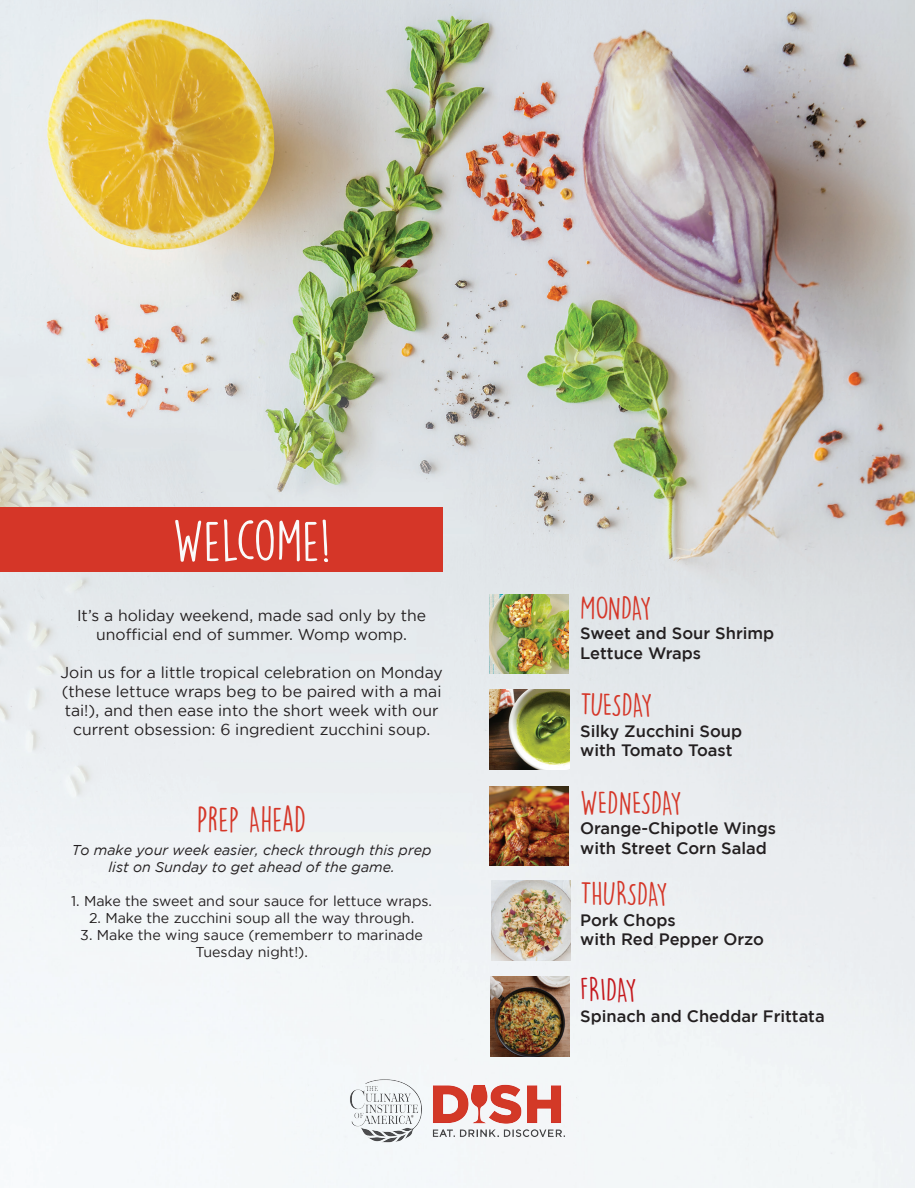
<style>
.page{position:relative;width:918px;height:1188px;background:#fff}
.page>*{position:absolute;margin:0;border:0;box-sizing:border-box;transform-origin:0 0}
.t1{font:52.5px "DK Lemon Yellow Sun";color:#fafafa}
.t2{font:31.5px "DK Lemon Yellow Sun";color:#d53628}
.t3{font:30px "DK Lemon Yellow Sun";letter-spacing:-.02em;color:#d53628}
.t4{font:30px "DK Lemon Yellow Sun";color:#d53628}
.t5{font:30px "DK Lemon Yellow Sun";letter-spacing:-.04em;color:#d53628}
.t6{font:30px "DK Lemon Yellow Sun";color:#c5191e}
.t7{font:500 16.5px/19.5px "Gotham";color:#231f20}
.t8{font:15.75px/18.9px "Gotham";color:#231f20;text-align:center}
.t9{font:14.25px/17.1px "Gotham";color:#231f20;text-align:center}
.t10{font:italic 14.25px/17.1px "Gotham";color:#231f20;text-align:center}
</style>
<div class="page">
<img style="left:0;top:0;width:915px;height:1188px">
<img style="left:490px;top:595px;width:78px;height:79px">
<img style="left:492px;top:880px;width:78px;height:80px">
<img style="left:489px;top:787px;width:80px;height:79px">
<img style="left:490px;top:690px;width:79px;height:79px">
<img style="left:490px;top:977px;width:80px;height:68px">
<img style="left:339px;top:1045px;width:236px;height:133px">
<div style="left:0;top:508px;width:443px;height:64px;background:#d53628"></div>
<h1 class="t1" style="left:173px;top:509px;width:160px">WELCOME!</h1>
<p class="t8" style="left:77px;top:606px;width:351px">It’s a holiday weekend, made sad only by the unofficial end of summer. Womp womp.</p>
<p class="t8" style="left:60px;top:663px;width:384px">Join us for a little tropical celebration on Monday (these lettuce wraps beg to be paired with a mai tai!), and then ease into the short week with our current obsession: 6 ingredient zucchini soup.</p>
<h2 class="t2" style="left:197px;top:800px;width:111px">PREP AHEAD</h2>
<p class="t10" style="left:72px;top:841px;width:361px">To make your week easier, check through this prep list on Sunday to get ahead of the game.</p>
<p class="t9" style="left:71px;top:892px;width:362px">1. Make the sweet and sour sauce for lettuce wraps.</p>
<p class="t9" style="left:89px;top:909px;width:327px">2. Make the zucchini soup all the way through.</p>
<p class="t9" style="left:80px;top:926px;width:344px">3. Make the wing sauce (rememberr to marinade<br>Tuesday night!).</p>
<h3 class="t3" style="left:580px;top:589px;width:73px">MONDAY</h3>
<p class="t7" style="left:580px;top:623px;width:196px">Sweet and Sour Shrimp<br>Lettuce Wraps</p>
<h3 class="t5" style="left:580px;top:687px;width:74px">TUESDAY</h3>
<p class="t7" style="left:580px;top:721px;width:164px">Silky Zucchini Soup with Tomato Toast</p>
<h3 class="t4" style="left:580px;top:784px;width:103px">WEDNESDAY</h3>
<p class="t7" style="left:580px;top:818px;width:197px">Orange-Chipotle Wings with Street Corn Salad</p>
<h3 class="t3" style="left:580px;top:876px;width:89px">THURSDAY</h3>
<p class="t7" style="left:580px;top:910px;width:185px">Pork Chops<br>with Red Pepper Orzo</p>
<h3 class="t6" style="left:580px;top:972px;width:58px">FRIDAY</h3>
<p class="t7" style="left:580px;top:1006px;width:246px">Spinach and Cheddar Frittata</p>
</div>
